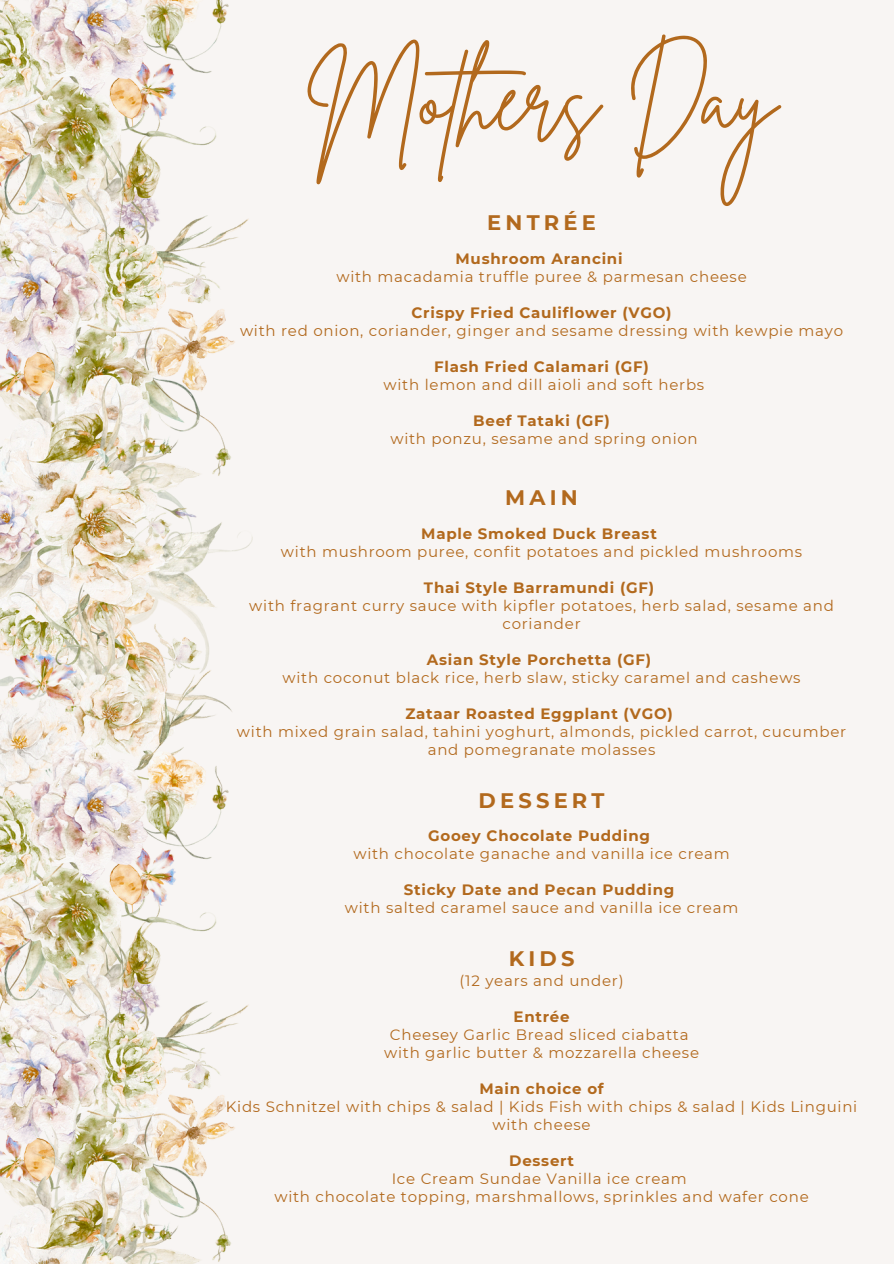
<style>
.page{position:relative;width:894px;height:1264px;background:#fff}
.page>*{position:absolute;margin:0;border:0;box-sizing:border-box;transform-origin:0 0}
.t1{font:90.15px "Brittany Signature";color:#b2691d}
.t2{font:700 21px "Montserrat";letter-spacing:.2em;color:#b2691d}
.t3{font:15px/18px "Montserrat";letter-spacing:.05em;color:#b2691d;text-align:center}
.t4{font:700 15px "Montserrat";letter-spacing:.05em;color:#b2691d}
</style>
<div class="page">
<div style="left:189px;top:0;width:704px;height:1263px;background:#f8f5f3"></div>
<img style="left:0;top:0;width:252px;height:1263px">
<h1 class="t1" style="left:306px;top:40px;width:472px">Mothers Day</h1>
<h2 class="t2" style="left:487px;top:210px;width:110px">ENTRÉE</h2>
<p class="t4" style="left:455px;top:249px;width:168px">Mushroom Arancini</p>
<p class="t3" style="left:336px;top:267px;width:412px">with macadamia truffle puree &amp; parmesan cheese</p>
<p class="t4" style="left:411px;top:303px;width:262px">Crispy Fried Cauliflower (VGO)</p>
<p class="t3" style="left:240px;top:321px;width:604px">with red onion, coriander, ginger and sesame dressing with kewpie mayo</p>
<p class="t4" style="left:434px;top:357px;width:216px">Flash Fried Calamari (GF)</p>
<p class="t3" style="left:383px;top:375px;width:322px">with lemon and dill aioli and soft herbs</p>
<p class="t4" style="left:473px;top:411px;width:138px">Beef Tataki (GF)</p>
<p class="t3" style="left:390px;top:429px;width:309px">with ponzu, sesame and spring onion</p>
<h2 class="t2" style="left:505px;top:484px;width:74px">MAIN</h2>
<p class="t4" style="left:421px;top:524px;width:237px">Maple Smoked Duck Breast</p>
<p class="t3" style="left:281px;top:542px;width:522px">with mushroom puree, confit potatoes and pickled mushrooms</p>
<p class="t4" style="left:424px;top:578px;width:232px">Thai Style Barramundi (GF)</p>
<p class="t3" style="left:249px;top:596px;width:586px">with fragrant curry sauce with kipfler potatoes, herb salad, sesame and coriander</p>
<p class="t4" style="left:426px;top:650px;width:226px">Asian Style Porchetta (GF)</p>
<p class="t3" style="left:282px;top:668px;width:519px">with coconut black rice, herb slaw, sticky caramel and cashews</p>
<p class="t4" style="left:405px;top:704px;width:269px">Zataar Roasted Eggplant (VGO)</p>
<p class="t3" style="left:237px;top:722px;width:610px">with mixed grain salad, tahini yoghurt, almonds, pickled carrot, cucumber and pomegranate molasses</p>
<h2 class="t2" style="left:478px;top:787px;width:127px">DESSERT</h2>
<p class="t4" style="left:428px;top:826px;width:223px">Gooey Chocolate Pudding</p>
<p class="t3" style="left:353px;top:845px;width:378px">with chocolate ganache and vanilla ice cream</p>
<p class="t4" style="left:403px;top:881px;width:272px">Sticky Date and Pecan Pudding</p>
<p class="t3" style="left:345px;top:899px;width:395px">with salted caramel sauce and vanilla ice cream</p>
<h2 class="t2" style="left:508px;top:946px;width:67px">KIDS</h2>
<p class="t3" style="left:459px;top:971px;width:165px">(12 years and under)</p>
<p class="t4" style="left:513px;top:1007px;width:58px">Entrée</p>
<p class="t3" style="left:384px;top:1025px;width:316px">Cheesey Garlic Bread sliced ciabatta with garlic butter &amp; mozzarella cheese</p>
<p class="t4" style="left:479px;top:1079px;width:126px">Main choice of</p>
<p class="t3" style="left:226px;top:1097px;width:632px">Kids Schnitzel with chips &amp; salad | Kids Fish with chips &amp; salad | Kids Linguini with cheese</p>
<p class="t4" style="left:509px;top:1151px;width:66px">Dessert</p>
<p class="t3" style="left:274px;top:1169px;width:535px">Ice Cream Sundae Vanilla ice cream<br>with chocolate topping, marshmallows, sprinkles and wafer cone</p>
</div>
